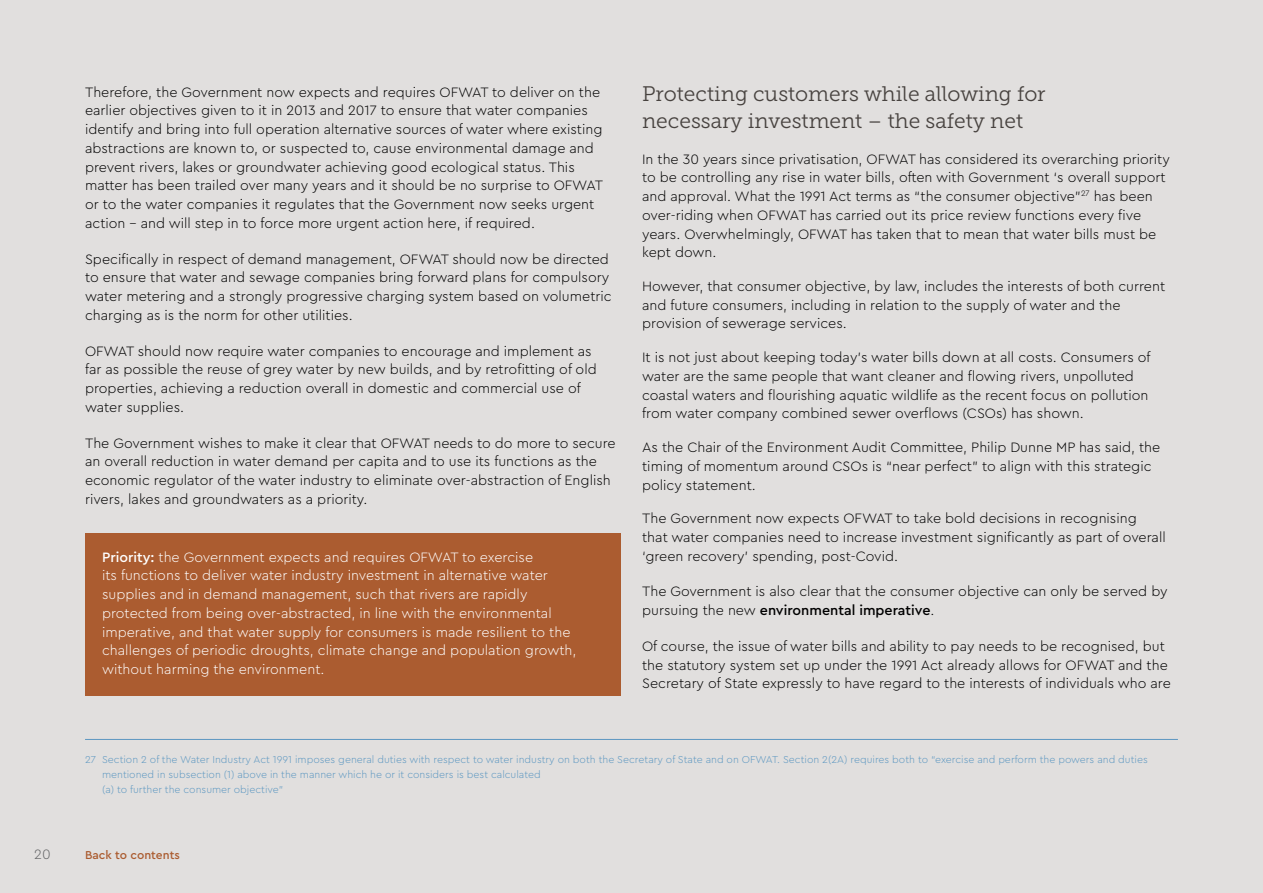
<style>
.page{position:relative;width:1263px;height:893px;background:#e1dfde}
.page>*{position:absolute;margin:0;border:0;box-sizing:border-box;transform-origin:0 0}
.t1{font:21px/27px "Museo Slab 300";color:#47423f}
.t2{font:300 14.25px/18.8px "Cera Pro";color:#000}
.t3{font:300 14.25px/18.8px "Cera Pro";color:#fff}
.t4{font:300 14.25px "Cera Pro";color:#636466}
.t5{font:500 12px "Cera Pro";color:#ab5c30}
.t6{font:300 10.5px/15px "Cera Pro";color:#5c97c1}
.s1{font-weight:500}
</style>
<div class="page">
<div style="left:85px;top:533px;width:536px;height:163px;background:#ab5c30"></div>
<hr style="left:85px;top:739px;width:1093px;height:1px;background:#5c97c1">
<p class="t2" style="left:85px;top:82px;width:520px">Therefore, the Government now expects and requires OFWAT to deliver on the earlier objectives given to it in 2013 and 2017 to ensure that water companies identify and bring into full operation alternative sources of water where existing abstractions are known to, or suspected to, cause environmental damage and prevent rivers, lakes or groundwater achieving good ecological status. This matter has been trailed over many years and it should be no surprise to OFWAT or to the water companies it regulates that the Government now seeks urgent action – and will step in to force more urgent action here, if required.</p>
<p class="t2" style="left:85px;top:249px;width:528px">Specifically in respect of demand management, OFWAT should now be directed to ensure that water and sewage companies bring forward plans for compulsory water metering and a strongly progressive charging system based on volumetric charging as is the norm for other utilities.</p>
<p class="t2" style="left:85px;top:341px;width:513px">OFWAT should now require water companies to encourage and implement as far as possible the reuse of grey water by new builds, and by retrofitting of old properties, achieving a reduction overall in domestic and commercial use of water supplies.</p>
<p class="t2" style="left:85px;top:433px;width:532px">The Government wishes to make it clear that OFWAT needs to do more to secure an overall reduction in water demand per capita and to use its functions as the economic regulator of the water industry to eliminate over-abstraction of English rivers, lakes and groundwaters as a priority.</p>
<p class="t3" style="left:102px;top:547px;width:476px"><span class="s1">Priority:</span> the Government expects and requires OFWAT to exercise<br>its functions to deliver water industry investment in alternative water supplies and in demand management, such that rivers are rapidly protected from being over-abstracted, in line with the environmental imperative, and that water supply for consumers is made resilient to the challenges of periodic droughts, climate change and population growth, without harming the environment.</p>
<h1 class="t1" style="left:642px;top:80px;width:405px">Protecting customers while allowing for necessary investment – the safety net</h1>
<p class="t2" style="left:642px;top:149px;width:529px">In the 30 years since privatisation, OFWAT has considered its overarching priority to be controlling any rise in water bills, often with Government ‘s overall support and approval. What the 1991 Act terms as “the consumer objective”<sup>27</sup> has been over-riding when OFWAT has carried out its price review functions every five years. Overwhelmingly, OFWAT has taken that to mean that water bills must be kept down.</p>
<p class="t2" style="left:642px;top:276px;width:525px">However, that consumer objective, by law, includes the interests of both current and future consumers, including in relation to the supply of water and the provision of sewerage services.</p>
<p class="t2" style="left:642px;top:347px;width:510px">It is not just about keeping today’s water bills down at all costs. Consumers of water are the same people that want cleaner and flowing rivers, unpolluted coastal waters and flourishing aquatic wildlife as the recent focus on pollution from water company combined sewer overflows (CSOs) has shown.</p>
<p class="t2" style="left:642px;top:437px;width:520px">As the Chair of the Environment Audit Committee, Philip Dunne MP has said, the timing of momentum around CSOs is “near perfect” to align with this strategic policy statement.</p>
<p class="t2" style="left:642px;top:508px;width:525px">The Government now expects OFWAT to take bold decisions in recognising that water companies need to increase investment significantly as part of overall ‘green recovery’ spending, post-Covid.</p>
<p class="t2" style="left:642px;top:582px;width:527px">The Government is also clear that the consumer objective can only be served by pursuing the new <span class="s1">environmental imperative</span>.</p>
<p class="t2" style="left:642px;top:636px;width:530px">Of course, the issue of water bills and ability to pay needs to be recognised, but the statutory system set up under the 1991 Act already allows for OFWAT and the<br>Secretary of State expressly to have regard to the interests of individuals who are</p>
<p class="t6" style="left:102px;top:751px;width:1047px;text-indent:-17px">27 Section 2 of the Water Industry Act 1991 imposes general duties with respect to water industry on both the Secretary of State and on OFWAT. Section 2(2A) requires both to “exercise and perform the powers and duties mentioned in subsection (1) above in the manner which he or it considers is best calculated<br>(a) to further the consumer objective”</p>
<p class="t4" style="left:34px;top:845px;width:18px">20</p>
<p class="t5" style="left:85px;top:846px;width:96px">Back to contents</p>
</div>
